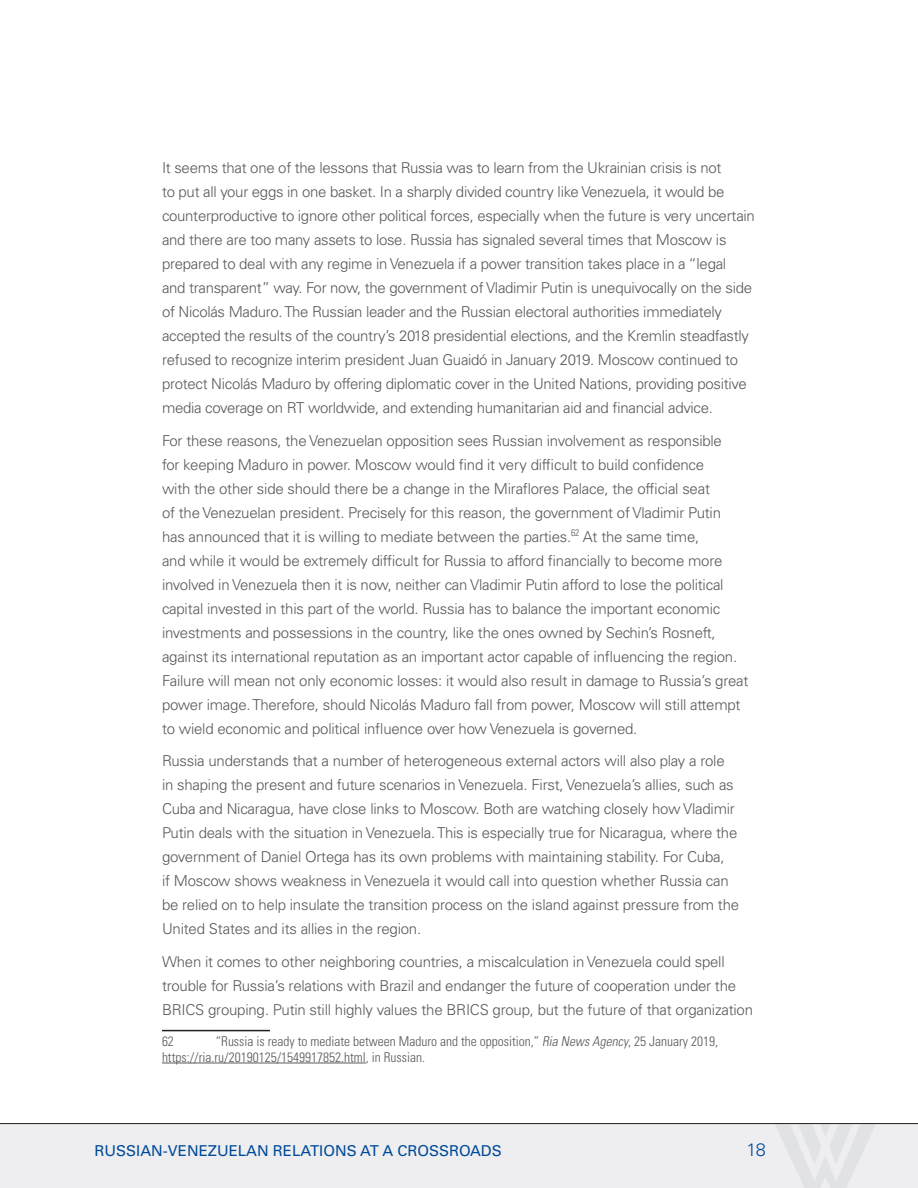
<style>
.page{position:relative;width:918px;height:1188px;background:#fff}
.page>*{position:absolute;margin:0;border:0;box-sizing:border-box;transform-origin:0 0}
.t1{font:300 18px "Univers LT Std";color:#004a97}
.body{font:300 15px/24px "Univers LT Std";letter-spacing:-.015em;color:#57585a}
.t2{font:15px "Univers LT Std";color:#004a97}
.Endnote_text{font:300 condensed 13.5px/15.5px "Univers LT Std";color:#57585a}
.s1{font-style:italic}
</style>
<div class="page">
<div style="left:0;top:1124px;width:918px;height:64px;background:#eeeef0"></div>
<svg style="left:774px;top:1124px;width:102px;height:64px"></svg>
<hr style="left:0;top:1123px;width:918px;height:1px;background:#231f20">
<hr style="left:162px;top:1030px;width:108px;height:1px;background:#231f20">
<hr style="left:162px;top:1063px;width:204px;height:1px;background:#57585a">
<p class="body" style="left:162px;top:156px;width:594px">It seems that one of the lessons that Russia was to learn from the Ukrainian crisis is not<br>to put all your eggs in one basket. In a sharply divided country like Venezuela, it would be counterproductive to ignore other political forces, especially when the future is very uncertain and there are too many assets to lose. Russia has signaled several times that Moscow is prepared to deal with any regime in Venezuela if a power transition takes place in a “legal<br>and transparent” way. For now, the government of Vladimir Putin is unequivocally on the side of Nicolás Maduro. The Russian leader and the Russian electoral authorities immediately accepted the results of the country’s 2018 presidential elections, and the Kremlin steadfastly refused to recognize interim president Juan Guaidó in January 2019. Moscow continued to protect Nicolás Maduro by offering diplomatic cover in the United Nations, providing positive media coverage on RT worldwide, and extending humanitarian aid and financial advice.</p>
<p class="body" style="left:162px;top:428px;width:588px">For these reasons, the Venezuelan opposition sees Russian involvement as responsible<br>for keeping Maduro in power. Moscow would find it very difficult to build confidence<br>with the other side should there be a change in the Miraflores Palace, the official seat<br>of the Venezuelan president. Precisely for this reason, the government of Vladimir Putin<br>has announced that it is willing to mediate between the parties.<sup>62</sup> At the same time,<br>and while it would be extremely difficult for Russia to afford financially to become more involved in Venezuela then it is now, neither can Vladimir Putin afford to lose the political capital invested in this part of the world. Russia has to balance the important economic investments and possessions in the country, like the ones owned by Sechin’s Rosneft, against its international reputation as an important actor capable of influencing the region.<br>Failure will mean not only economic losses: it would also result in damage to Russia’s great power image. Therefore, should Nicolás Maduro fall from power, Moscow will still attempt to wield economic and political influence over how Venezuela is governed.</p>
<p class="body" style="left:162px;top:749px;width:579px">Russia understands that a number of heterogeneous external actors will also play a role in shaping the present and future scenarios in Venezuela. First, Venezuela’s allies, such as Cuba and Nicaragua, have close links to Moscow. Both are watching closely how Vladimir Putin deals with the situation in Venezuela. This is especially true for Nicaragua, where the government of Daniel Ortega has its own problems with maintaining stability. For Cuba,<br>if Moscow shows weakness in Venezuela it would call into question whether Russia can be relied on to help insulate the transition process on the island against pressure from the United States and its allies in the region.</p>
<p class="body" style="left:162px;top:949px;width:593px">When it comes to other neighboring countries, a miscalculation in Venezuela could spell trouble for Russia’s relations with Brazil and endanger the future of cooperation under the<br>BRICS grouping. Putin still highly values the BRICS group, but the future of that organization</p>
<p class="Endnote_text" style="left:162px;top:1034px;width:13px">62</p>
<p class="Endnote_text" style="left:162px;top:1034px;width:558px;text-indent:54px">“Russia is ready to mediate between Maduro and the opposition,” <span class="s1">Ria NewsAgency</span>, 25 January 2019, https://ria.ru/20190125/1549917852.html, in Russian.</p>
<p class="t2" style="left:94px;top:1141px;width:409px">RUSSIAN-VENEZUELAN RELATIONS AT A CROSSROADS</p>
<p class="t1" style="left:746px;top:1139px;width:21px">18</p>
</div>
